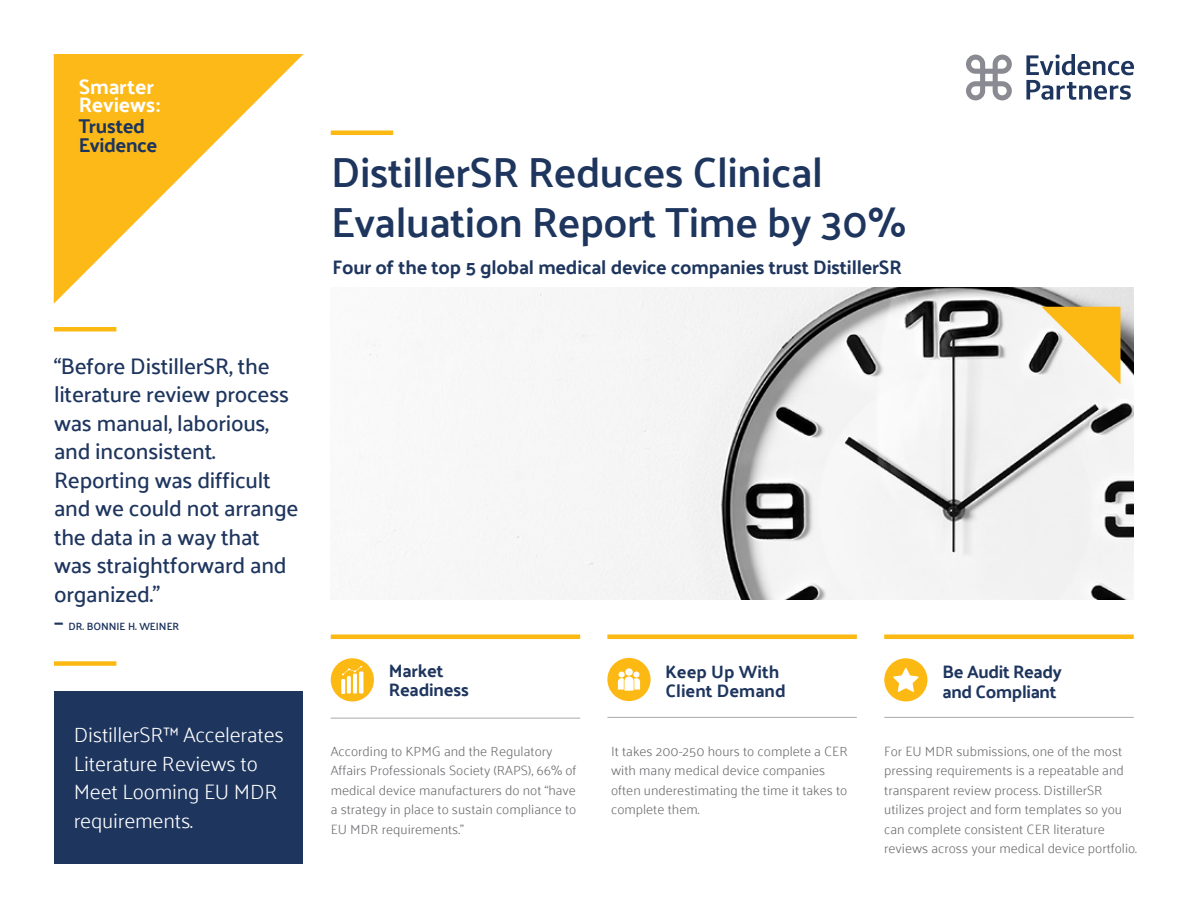
<style>
.page{position:relative;width:1188px;height:918px;background:#fff}
.page>*{position:absolute;margin:0;border:0;box-sizing:border-box;transform-origin:0 0}
.t1{font:600 42px/50.4px "Palanquin";letter-spacing:-.01em;color:#1e355e}
.t2{font:500 22.5px/28.5px "Palanquin";letter-spacing:-.01em;color:#1e355e}
.t3{font:300 21px/28.5px "Palanquin";letter-spacing:-.01em;color:#fff}
.t4{font:700 21px/18.5px "Palanquin";color:#fff}
.t5{font:700 19.95px/18.5px "Palanquin";letter-spacing:-.02em;color:#1d345d}
.t6{font:700 19.5px "Palanquin";letter-spacing:-.01em;color:#1e355e}
.t7{font:700 18px/19.5px "Palanquin";letter-spacing:-.01em;color:#1e355e}
.t8{font:300 13.5px/19.5px "Palanquin";color:#6d6e71}
.t9{font:600 10.5px "Palanquin";color:#1e355e}
.s1{font-size:22.5px}
</style>
<div class="page">
<div style="left:55px;top:691px;width:248px;height:173px;background:#1e355e"></div>
<svg style="left:966px;top:55px;width:46px;height:45px"></svg>
<svg style="left:1026px;top:54px;width:108px;height:46px"></svg>
<img style="left:356px;top:287px;width:778px;height:313px">
<svg style="left:1041px;top:307px;width:79px;height:78px"></svg>
<div style="left:54px;top:327px;width:62px;height:5px;background:#fdb913"></div>
<div style="left:54px;top:661px;width:62px;height:5px;background:#fdb913"></div>
<div style="left:331px;top:634px;width:249px;height:5px;background:#fdb913"></div>
<hr style="left:331px;top:718px;width:249px;height:1px;background:#a7a9ac">
<div style="left:607px;top:634px;width:250px;height:5px;background:#fdb913"></div>
<hr style="left:607px;top:717px;width:250px;height:1px;background:#a7a9ac">
<div style="left:884px;top:634px;width:250px;height:5px;background:#fdb913"></div>
<hr style="left:884px;top:717px;width:250px;height:1px;background:#a7a9ac">
<div style="left:331px;top:130px;width:62px;height:5px;background:#fdb913"></div>
<div style="left:331px;top:658px;width:43px;height:43px;background:#fdb913;border-radius:50%"></div>
<div style="left:607px;top:658px;width:44px;height:43px;background:#fdb913;border-radius:50%"></div>
<div style="left:884px;top:658px;width:43px;height:43px;background:#fdb913;border-radius:50%"></div>
<svg style="left:54px;top:54px;width:249px;height:250px;fill:#fdb917"></svg>
<svg style="left:341px;top:679px;width:4px;height:15px"></svg>
<svg style="left:347px;top:676px;width:4px;height:18px"></svg>
<svg style="left:353px;top:674px;width:4px;height:20px"></svg>
<svg style="left:359px;top:671px;width:4px;height:23px"></svg>
<svg style="left:342px;top:666px;width:20px;height:9px"></svg>
<svg style="left:618px;top:672px;width:22px;height:19px"></svg>
<div style="left:625px;top:668px;width:8px;height:8px;background:#fff;border-radius:50%"></div>
<svg style="left:893px;top:668px;width:26px;height:24px"></svg>
<h3 class="t4" style="left:79px;top:77px;width:83px">Smarter<br>Reviews:</h3>
<h3 class="t5" style="left:79px;top:117px;width:80px">Trusted<br>Evidence</h3>
<h2 class="t2" style="left:54px;top:352px;width:246px">“Before DistillerSR, the literature review process was manual, laborious, and inconsistent.<br>Reporting was difficult and we could not arrange the data in a way that was straightforward and organized.”</h2>
<p class="t9" style="left:54px;top:620px;width:127px"><span class="s1">–</span> DR. BONNIE H. WEINER</p>
<h3 class="t3" style="left:74px;top:721px;width:212px">DistillerSR™ Accelerates<br>Literature Reviews to<br>Meet Looming EU MDR requirements.</h3>
<h1 class="t1" style="left:331px;top:147px;width:577px">DistillerSR Reduces Clinical<br>Evaluation Report Time by 30%</h1>
<h3 class="t6" style="left:333px;top:256px;width:571px">Four of the top 5 global medical device companies trust DistillerSR</h3>
<h3 class="t7" style="left:389px;top:661px;width:82px">Market<br>Readiness</h3>
<h3 class="t7" style="left:666px;top:662px;width:122px">Keep Up With<br>Client Demand</h3>
<h3 class="t7" style="left:942px;top:662px;width:121px">Be Audit Ready and Compliant</h3>
<p class="t8" style="left:331px;top:742px;width:247px">According to KPMG and the Regulatory Affairs Professionals Society (RAPS), 66% of medical device manufacturers do not “have a strategy in place to sustain compliance to EU MDR requirements.”</p>
<p class="t8" style="left:611px;top:742px;width:238px">It takes 200-250 hours to complete a CER with many medical device companies often underestimating the time it takes to complete them.</p>
<p class="t8" style="left:884px;top:742px;width:254px">For EU MDR submissions, one of the most pressing requirements is a repeatable and transparent review process. DistillerSR utilizes project and form templates so you can complete consistent CER literature reviews across your medical device portfolio.</p>
</div>
